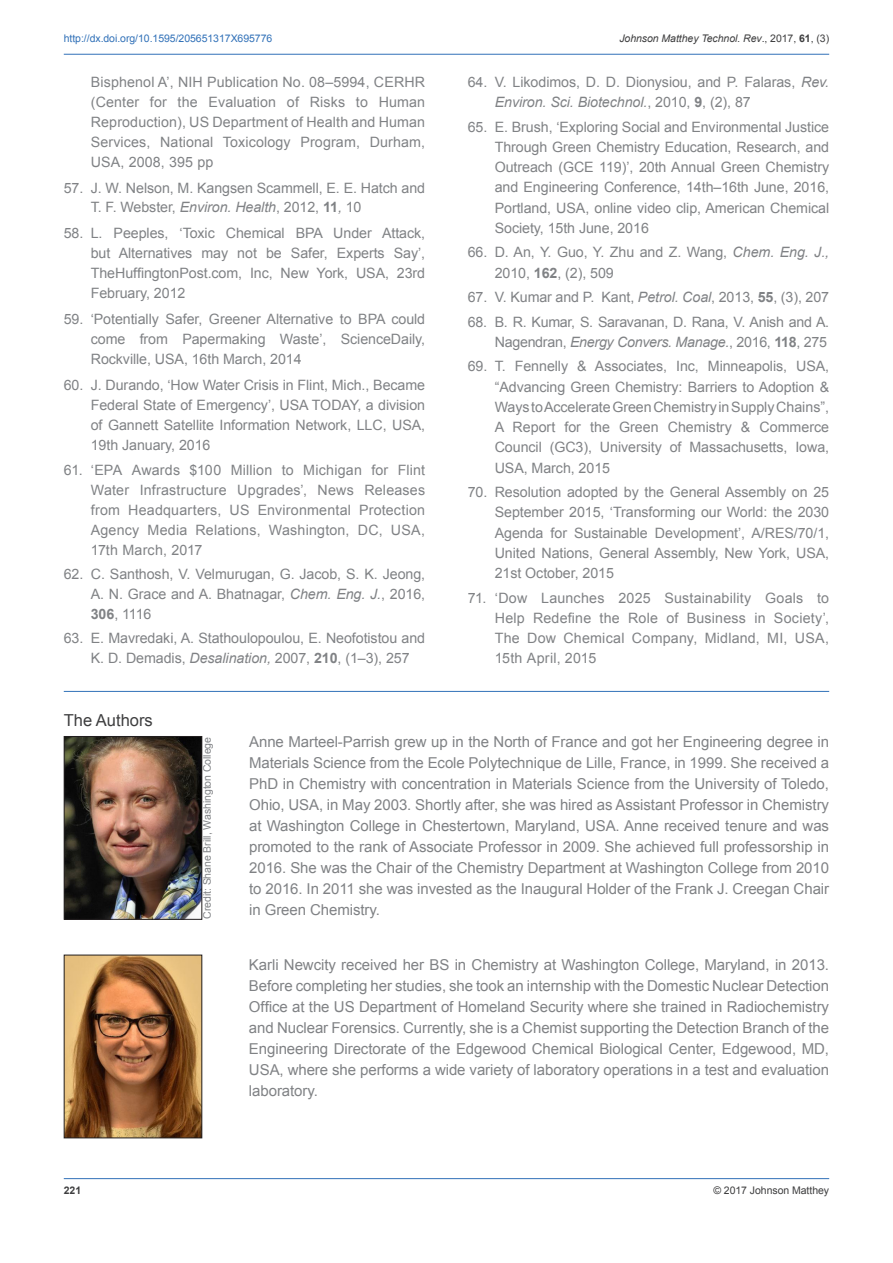
<style>
.page{position:relative;width:893px;height:1263px;background:#fff}
.page>*{position:absolute;margin:0;border:0;box-sizing:border-box;transform-origin:0 0}
.The_author_head_at_t{font:16.5px "Arial";color:#3e3e3f}
.Author_profile_at_th{font:15px/21px "Arial";letter-spacing:-.005em;color:#808285;text-align:justify}
.References_without_n{font:14.25px/20px "Arial";letter-spacing:-.005em;color:#808285;text-align:justify}
.t1{font:10.5px "Arial";letter-spacing:-.005em;color:#3171b8}
.t2{font:italic 10.5px "Arial";letter-spacing:-.005em;color:#3e3e3f}
.Captions_for_pic_drg{font:10.5px "Arial";letter-spacing:-.005em;color:#808285}
.t3{font:10.5px "Arial";letter-spacing:-.005em;color:#3e3e3f}
.t4{font:700 10.5px "Arial";color:#3e3e3f}
.s1{font-style:normal}
.s2{font-weight:700;font-style:normal}
.s3{font-style:italic}
.s4{font-weight:700}
</style>
<div class="page">
<hr style="left:64px;top:1178px;width:765px;height:1px;background:#3171b8">
<hr style="left:64px;top:54px;width:765px;height:1px;background:#3171b8">
<hr style="left:64px;top:691px;width:765px;height:1px;background:#3171b8">
<img style="left:66px;top:738px;width:134px;height:180px">
<div style="left:64px;top:736px;width:138px;height:184px;border:1px solid #231f20"></div>
<img style="left:66px;top:957px;width:134px;height:179px">
<p class="t1" style="left:64px;top:31px;width:210px">http://dx.doi.org/10.1595/205651317X695776</p>
<p class="t2" style="left:619px;top:31px;width:211px">Johnson Matthey Technol. Rev<span class="s1">., 2017,</span> <span class="s2">61</span><span class="s1">, (3)</span></p>
<p class="References_without_n" style="left:91px;top:72px;width:336px">Bisphenol A’, NIH Publication No. 08–5994, CERHR (Center for the Evaluation of Risks to Human Reproduction), US Department of Health and Human Services, National Toxicology Program, Durham, USA, 2008, 395 pp</p>
<p class="References_without_n" style="left:91px;top:178px;width:336px;text-indent:-27px">57. J. W. Nelson, M. Kangsen Scammell, E. E. Hatch and<br>T. F. Webster, <span class="s3">Environ. Health</span>, 2012, <span class="s4">11</span><span class="s3">,</span> 10</p>
<p class="References_without_n" style="left:91px;top:224px;width:336px;text-indent:-27px">58. L. Peeples, ‘Toxic Chemical BPA Under Attack, but Alternatives may not be Safer, Experts Say’, TheHuffingtonPost.com, Inc, New York, USA, 23rd February, 2012</p>
<p class="References_without_n" style="left:91px;top:309px;width:336px;text-indent:-27px">59. ‘Potentially Safer, Greener Alternative to BPA could come from Papermaking Waste’, ScienceDaily, Rockville, USA, 16th March, 2014</p>
<p class="References_without_n" style="left:91px;top:375px;width:336px;text-indent:-27px">60. J. Durando, ‘How Water Crisis in Flint, Mich., Became Federal State of Emergency’, USA TODAY, a division of Gannett Satellite Information Network, LLC, USA, 19th January, 2016</p>
<p class="References_without_n" style="left:91px;top:461px;width:336px;text-indent:-27px">61. ‘EPA Awards $100 Million to Michigan for Flint Water Infrastructure Upgrades’, News Releases from Headquarters, US Environmental Protection Agency Media Relations, Washington, DC, USA, 17th March, 2017</p>
<p class="References_without_n" style="left:91px;top:565px;width:336px;text-indent:-27px">62. C. Santhosh, V. Velmurugan, G. Jacob, S. K. Jeong, A. N. Grace and A. Bhatnagar, <span class="s3">Chem. Eng. J.</span>, 2016, <span class="s4">306</span>, 1116</p>
<p class="References_without_n" style="left:91px;top:629px;width:336px;text-indent:-27px">63. E. Mavredaki, A. Stathoulopoulou, E. Neofotistou and<br>K. D. Demadis, <span class="s3">Desalination,</span> 2007, <span class="s4">210</span>, (1–3), 257</p>
<p class="References_without_n" style="left:495px;top:72px;width:336px;text-indent:-27px">64. V. Likodimos, D. D. Dionysiou, and P. Falaras, <span class="s3">Rev.<br>Environ. Sci. Biotechnol.</span>, 2010, <span class="s4">9</span>, (2), 87</p>
<p class="References_without_n" style="left:495px;top:117px;width:336px;text-indent:-27px">65. E. Brush, ‘Exploring Social and Environmental Justice Through Green Chemistry Education, Research, and Outreach (GCE 119)’, 20th Annual Green Chemistry and Engineering Conference, 14th–16th June, 2016, Portland, USA, online video clip, American Chemical Society, 15th June, 2016</p>
<p class="References_without_n" style="left:495px;top:242px;width:336px;text-indent:-27px">66. D. An, Y. Guo, Y. Zhu and Z. Wang, <span class="s3">Chem. Eng. J.,<br></span>2010, <span class="s4">162</span>, (2), 509</p>
<p class="References_without_n" style="left:468px;top:287px;width:363px">67. V. Kumar and P. Kant, <span class="s3">Petrol. Coal</span>, 2013, <span class="s4">55</span>, (3), 207</p>
<p class="References_without_n" style="left:468px;top:312px;width:363px;text-align:right">68. B. R. Kumar, S. Saravanan, D. Rana, V. Anish and A.<br>Nagendran, <span class="s3">Energy Convers. Manage.</span>, 2016, <span class="s4">118</span>, 275</p>
<p class="References_without_n" style="left:495px;top:356px;width:336px;text-indent:-27px">69. T. Fennelly &amp; Associates, Inc, Minneapolis, USA, “Advancing Green Chemistry: Barriers to Adoption &amp; Ways to Accelerate Green Chemistry in Supply Chains”, A Report for the Green Chemistry &amp; Commerce Council (GC3), University of Massachusetts, Iowa, USA, March, 2015</p>
<p class="References_without_n" style="left:495px;top:482px;width:336px;text-indent:-27px">70. Resolution adopted by the General Assembly on 25<br>September 2015, ‘Transforming our World: the 2030<br>Agenda for Sustainable Development’, A/RES/70/1, United Nations, General Assembly, New York, USA, 21st October, 2015</p>
<p class="References_without_n" style="left:495px;top:588px;width:336px;text-indent:-27px">71. ‘Dow Launches 2025 Sustainability Goals to Help Redefine the Role of Business in Society’, The Dow Chemical Company, Midland, MI, USA, 15th April, 2015</p>
<p class="The_author_head_at_t" style="left:64px;top:709px;width:90px">The Authors</p>
<p class="Captions_for_pic_drg" style="left:200px;top:919px;width:184px;rotate:-90deg">Credit: Shane Brill, Washington College</p>
<p class="Author_profile_at_th" style="left:249px;top:731px;width:582px">Anne Marteel-Parrish grew up in the North of France and got her Engineering degree in Materials Science from the Ecole Polytechnique de Lille, France, in 1999. She received a PhD in Chemistry with concentration in Materials Science from the University of Toledo, Ohio, USA, in May 2003. Shortly after, she was hired as Assistant Professor in Chemistry at Washington College in Chestertown, Maryland, USA. Anne received tenure and was promoted to the rank of Associate Professor in 2009. She achieved full professorship in 2016. She was the Chair of the Chemistry Department at Washington College from 2010 to 2016. In 2011 she was invested as the Inaugural Holder of the Frank J. Creegan Chair in Green Chemistry.</p>
<p class="Author_profile_at_th" style="left:249px;top:954px;width:582px">Karli Newcity received her BS in Chemistry at Washington College, Maryland, in 2013.<br>Before completing her studies, she took an internship with the Domestic Nuclear Detection Office at the US Department of Homeland Security where she trained in Radiochemistry and Nuclear Forensics. Currently, she is a Chemist supporting the Detection Branch of the Engineering Directorate of the Edgewood Chemical Biological Center, Edgewood, MD, USA, where she performs a wide variety of laboratory operations in a test and evaluation laboratory.</p>
<p class="t4" style="left:64px;top:1183px;width:19px">221</p>
<p class="t3" style="left:713px;top:1183px;width:117px">© 2017 Johnson Matthey</p>
</div>
